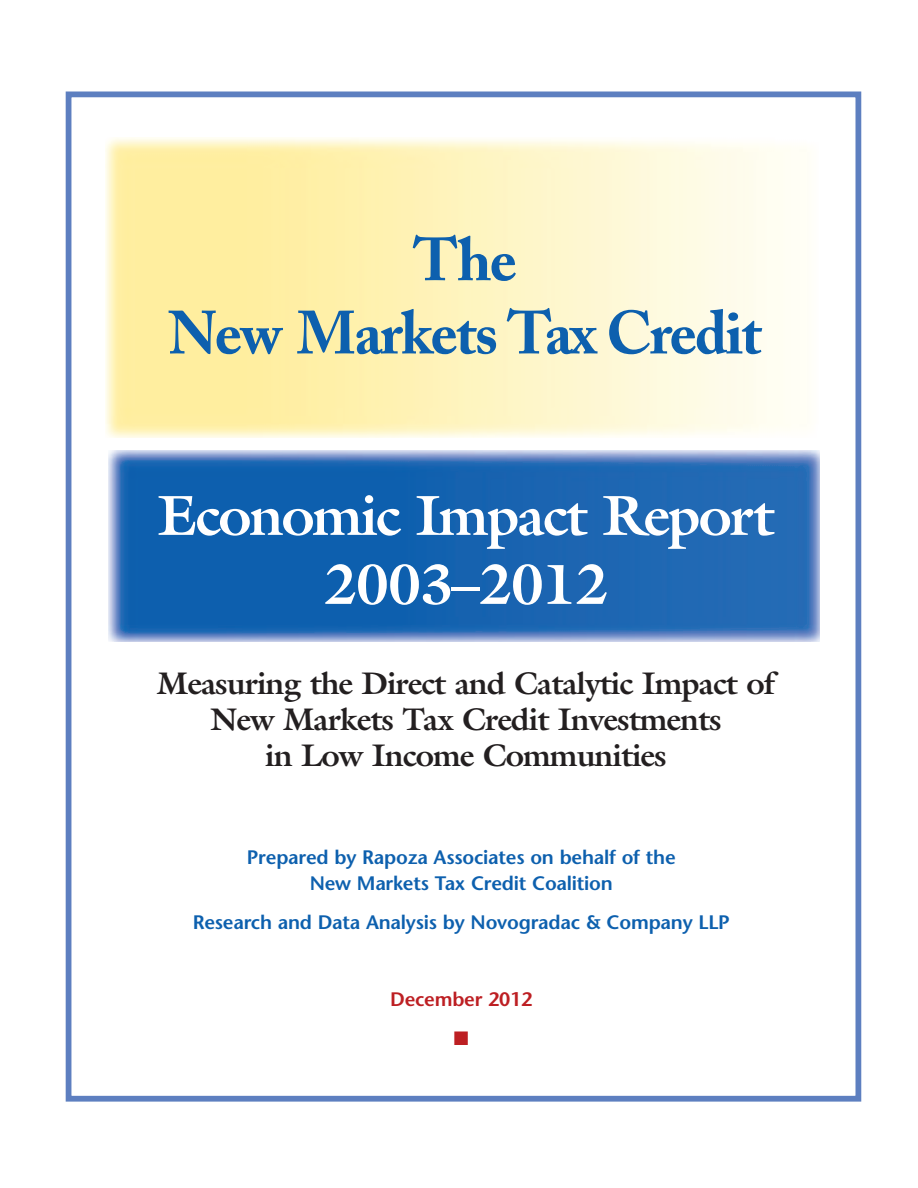
<style>
.page{position:relative;width:918px;height:1188px;background:#fff}
.page>*{position:absolute;margin:0;border:0;box-sizing:border-box;transform-origin:0 0}
.t1{font:700 60.3px/73.2px "Adobe Caslon";letter-spacing:-.03em;color:#0d60ae;text-align:center}
.t2{font:700 57px/69px "Galliard";letter-spacing:-.035em;color:#fff;text-align:center}
.t3{font:700 31.5px/36px "Galliard";letter-spacing:-.03em;color:#231f20;text-align:center}
.t4{font:600 19.5px/25.5px "Stone Sans";letter-spacing:-.01em;color:#0d60ae;text-align:center}
.t5{font:600 19.5px "Stone Sans";letter-spacing:-.01em;color:#bd1f23}
.t6{font:19.5px "Zapf Dingbats";color:#bd1f23}
</style>
<div class="page">
<div style="left:66px;top:91px;width:795px;height:1011px;border:6px solid #5d7fc0"></div>
<img style="left:108px;top:450px;width:712px;height:191px">
<h1 class="t1" style="left:168px;top:230px;width:595px">The<br>New Markets Tax Credit</h1>
<h2 class="t2" style="left:157px;top:481px;width:618px">Economic Impact Report<br>2003–2012</h2>
<h3 class="t3" style="left:157px;top:665px;width:620px">Measuring the Direct and Catalytic Impact of<br>New Markets Tax Credit Investments<br>in Low Income Communities</h3>
<p class="t4" style="left:247px;top:847px;width:430px">Prepared by Rapoza Associates on behalf of the<br>New Markets Tax Credit Coalition</p>
<p class="t4" style="left:193px;top:911px;width:539px">Research and Data Analysis by Novogradac &amp; Company LLP</p>
<p class="t5" style="left:390px;top:992px;width:144px">December 2012</p>
<p class="t6" style="left:454px;top:1027px;width:16px">■</p>
</div>
